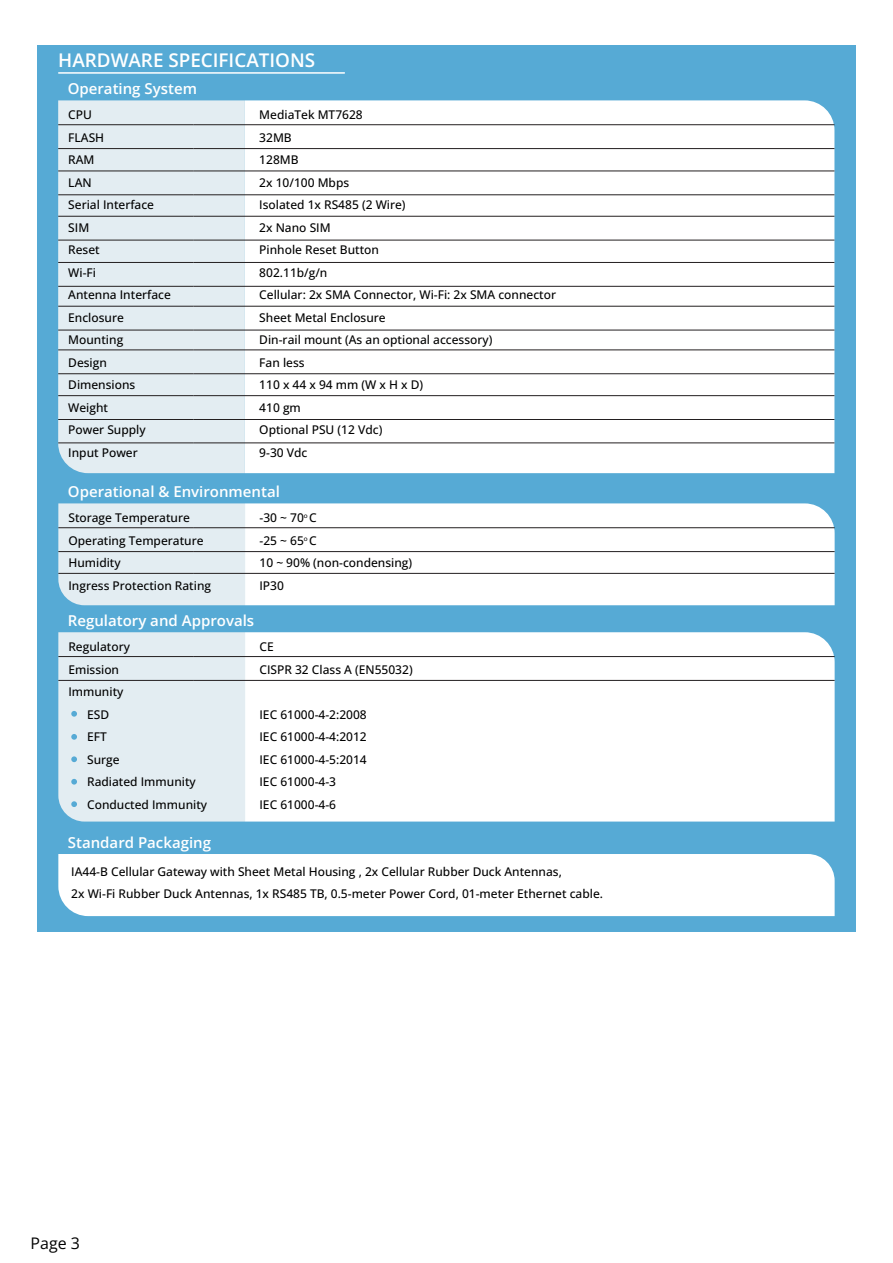
<style>
.page{position:relative;width:893px;height:1263px;background:#fff}
.page>*{position:absolute;margin:0;border:0;box-sizing:border-box;transform-origin:0 0}
.t1{font:600 18.9px "Open Sans";color:#fff}
.t2{font:15.9px "Open Sans";color:#000}
.t3{font:600 15px "Open Sans";color:#fff}
.t4{font:500 12px/22.5px "Open Sans";color:#000}
</style>
<div class="page">
<div style="left:37px;top:45px;width:818px;height:887px;background:#56aad5"></div>
<hr style="left:59px;top:72px;width:285px;height:2px;background:#fff">
<div style="left:58px;top:100px;width:187px;height:373px;background:#e3edf2"></div>
<div style="left:245px;top:100px;width:589px;height:373px;background:#fff"></div>
<hr style="left:58px;top:124px;width:136px;height:1px;background:#231f20">
<hr style="left:58px;top:148px;width:136px;height:1px;background:#231f20">
<hr style="left:194px;top:124px;width:640px;height:1px;background:#231f20">
<hr style="left:194px;top:148px;width:640px;height:1px;background:#231f20">
<hr style="left:58px;top:171px;width:136px;height:1px;background:#231f20">
<hr style="left:58px;top:194px;width:136px;height:1px;background:#231f20">
<hr style="left:194px;top:171px;width:640px;height:1px;background:#231f20">
<hr style="left:194px;top:194px;width:640px;height:1px;background:#231f20">
<hr style="left:58px;top:216px;width:136px;height:1px;background:#231f20">
<hr style="left:58px;top:240px;width:136px;height:1px;background:#231f20">
<hr style="left:194px;top:216px;width:640px;height:1px;background:#231f20">
<hr style="left:194px;top:240px;width:640px;height:1px;background:#231f20">
<hr style="left:58px;top:262px;width:136px;height:1px;background:#231f20">
<hr style="left:58px;top:286px;width:136px;height:1px;background:#231f20">
<hr style="left:194px;top:262px;width:640px;height:1px;background:#231f20">
<hr style="left:194px;top:286px;width:640px;height:1px;background:#231f20">
<hr style="left:58px;top:306px;width:136px;height:1px;background:#231f20">
<hr style="left:58px;top:330px;width:136px;height:1px;background:#231f20">
<hr style="left:194px;top:306px;width:640px;height:1px;background:#231f20">
<hr style="left:194px;top:330px;width:640px;height:1px;background:#231f20">
<hr style="left:58px;top:349px;width:136px;height:1px;background:#231f20">
<hr style="left:58px;top:373px;width:136px;height:1px;background:#231f20">
<hr style="left:194px;top:349px;width:640px;height:1px;background:#231f20">
<hr style="left:194px;top:373px;width:640px;height:1px;background:#231f20">
<hr style="left:58px;top:395px;width:136px;height:1px;background:#231f20">
<hr style="left:58px;top:419px;width:136px;height:1px;background:#231f20">
<hr style="left:58px;top:442px;width:136px;height:1px;background:#231f20">
<hr style="left:194px;top:395px;width:640px;height:1px;background:#231f20">
<hr style="left:194px;top:419px;width:640px;height:1px;background:#231f20">
<hr style="left:194px;top:442px;width:640px;height:1px;background:#231f20">
<div style="left:58px;top:503px;width:187px;height:102px;background:#e3edf2"></div>
<div style="left:245px;top:503px;width:590px;height:102px;background:#fff"></div>
<hr style="left:58px;top:527px;width:136px;height:1px;background:#231f20">
<hr style="left:58px;top:551px;width:136px;height:1px;background:#231f20">
<hr style="left:58px;top:573px;width:136px;height:1px;background:#231f20">
<hr style="left:194px;top:527px;width:641px;height:1px;background:#231f20">
<hr style="left:194px;top:551px;width:641px;height:1px;background:#231f20">
<hr style="left:194px;top:573px;width:641px;height:1px;background:#231f20">
<div style="left:58px;top:854px;width:777px;height:62px;background:#fff"></div>
<div style="left:245px;top:632px;width:590px;height:189px;background:#fff"></div>
<hr style="left:194px;top:656px;width:641px;height:1px;background:#231f20">
<hr style="left:194px;top:680px;width:641px;height:1px;background:#231f20">
<div style="left:58px;top:632px;width:187px;height:189px;background:#e3edf2"></div>
<h1 class="t1" style="left:58px;top:47px;width:258px">HARDWARE SPECIFICATIONS</h1>
<p class="t3" style="left:68px;top:78px;width:131px">Operating System</p>
<p class="t4" style="left:68px;top:103px;width:104px">CPU<br>FLASH<br>RAM<br>LAN<br>Serial Interface<br>SIM<br>Reset<br>Wi-Fi<br>Antenna Interface<br>Enclosure<br>Mounting<br>Design<br>Dimensions<br>Weight<br>Power Supply<br>Input Power</p>
<p class="t4" style="left:259px;top:103px;width:298px">MediaTek MT7628<br>32MB<br>128MB<br>2x 10/100 Mbps<br>Isolated 1x RS485 (2 Wire)<br>2x Nano SIM<br>Pinhole Reset Button<br>802.11b/g/n<br>Cellular: 2x SMA Connector, Wi-Fi: 2x SMA connector<br>Sheet Metal Enclosure<br>Din-rail mount (As an optional accessory)<br>Fan less<br>110 x 44 x 94 mm (W x H x D)<br>410 gm<br>Optional PSU (12 Vdc)<br>9-30 Vdc</p>
<p class="t3" style="left:68px;top:481px;width:214px">Operational &amp; Environmental</p>
<p class="t4" style="left:68px;top:506px;width:144px">Storage Temperature<br>Operating Temperature<br>Humidity<br>Ingress Protection Rating</p>
<p class="t4" style="left:259px;top:506px;width:154px">-30 ~ 70<sup>o</sup> C<br>-25 ~ 65<sup>o</sup> C<br>10 ~ 90% (non-condensing)<br>IP30</p>
<p class="t3" style="left:68px;top:610px;width:188px">Regulatory and Approvals</p>
<p class="t4" style="left:68px;top:635px;width:63px">Regulatory</p>
<p class="t4" style="left:68px;top:658px;width:52px">Emission</p>
<p class="t4" style="left:68px;top:680px;width:56px">Immunity</p>
<p class="t4" style="left:87px;top:703px;width:24px">ESD</p>
<p class="t4" style="left:87px;top:725px;width:21px">EFT</p>
<p class="t4" style="left:87px;top:748px;width:34px">Surge</p>
<p class="t4" style="left:87px;top:770px;width:110px">Radiated Immunity</p>
<p class="t4" style="left:87px;top:793px;width:121px">Conducted Immunity</p>
<p class="t4" style="left:259px;top:635px;width:155px">CE<br>CISPR 32 Class A (EN55032)</p>
<p class="t4" style="left:259px;top:703px;width:109px">IEC 61000-4-2:2008<br>IEC 61000-4-4:2012<br>IEC 61000-4-5:2014<br>IEC 61000-4-3<br>IEC 61000-4-6</p>
<p class="t3" style="left:68px;top:832px;width:145px">Standard Packaging</p>
<p class="t4" style="left:71px;top:860px;width:533px">IA44-B Cellular Gateway with Sheet Metal Housing , 2x Cellular Rubber Duck Antennas,<br>2x Wi-Fi Rubber Duck Antennas, 1x RS485 TB, 0.5-meter Power Cord, 01-meter Ethernet cable.</p>
<h2 class="t2" style="left:31px;top:1233px;width:51px">Page 3</h2>
</div>
